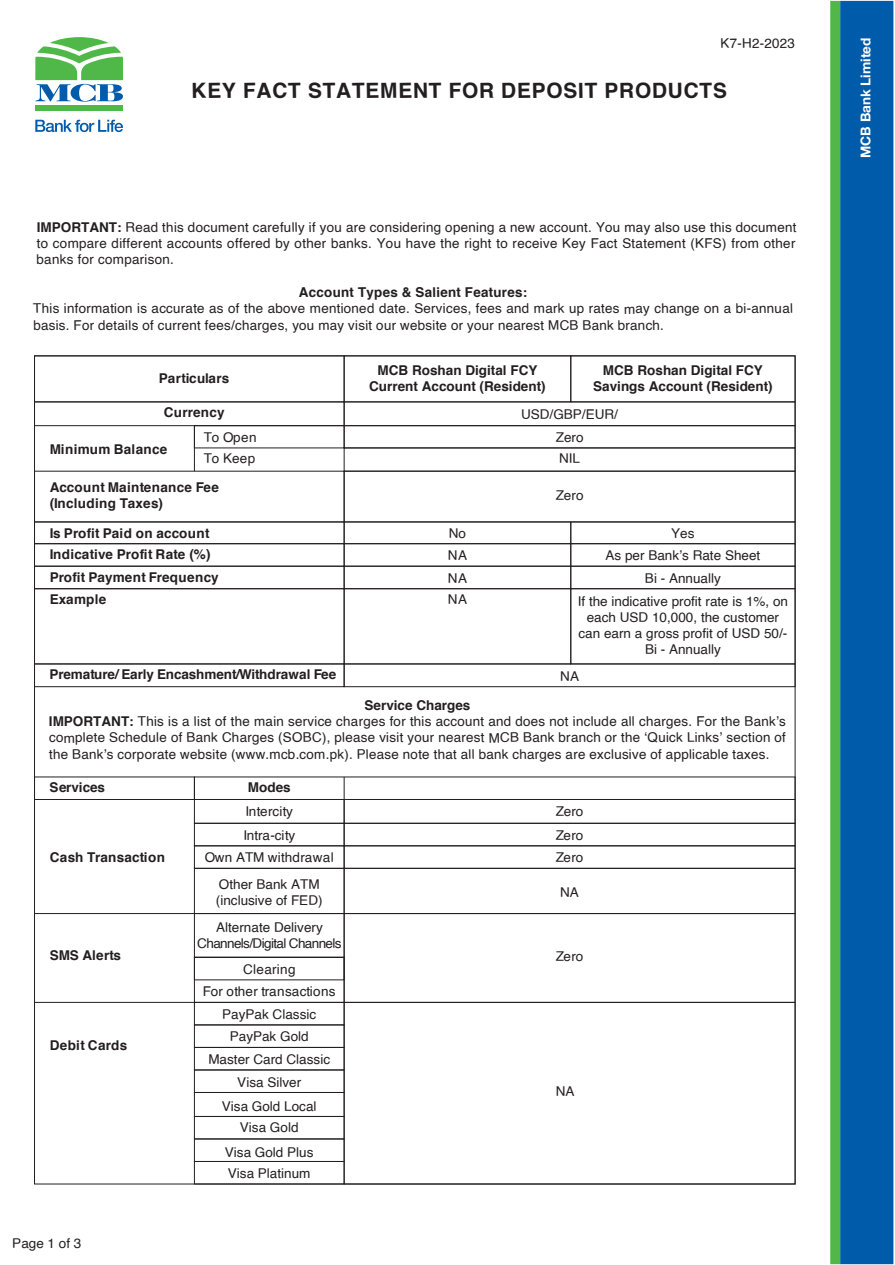
<style>
.page{position:relative;width:895px;height:1265px;background:#fff}
.page>*{position:absolute;margin:0;border:0;box-sizing:border-box;transform-origin:0 0}
.t1{font:700 21px "Helvetica";color:#231f20}
.t2{font:13.5px/22.6px "Helvetica";color:#231f20}
.t3{font:700 13.5px/16.2px "Helvetica";color:#231f20;text-align:center}
.t4{font:700 13.5px/22.2px "Helvetica";letter-spacing:.025em;color:#231f20}
.t5{font:13.5px/16.2px "Helvetica";letter-spacing:-.045em;color:#231f20;text-align:center}
.t6{font:13.5px "Helvetica";letter-spacing:.025em;color:#231f20}
.t7{font:700 13.5px "Helvetica Neue";color:#fff}
</style>
<div class="page">
<hr style="left:194px;top:426px;width:1px;height:45px;background:#231f20">
<div style="left:34px;top:355px;width:310px;height:47px;border:1px solid #231f20"></div>
<div style="left:344px;top:355px;width:227px;height:47px;border:1px solid #231f20"></div>
<div style="left:570px;top:355px;width:225px;height:47px;border:1px solid #231f20"></div>
<div style="left:34px;top:401px;width:310px;height:25px;border:1px solid #231f20"></div>
<div style="left:344px;top:401px;width:451px;height:25px;border:1px solid #231f20"></div>
<div style="left:194px;top:425px;width:150px;height:23px;border:1px solid #231f20"></div>
<div style="left:344px;top:425px;width:451px;height:23px;border:1px solid #231f20"></div>
<div style="left:344px;top:447px;width:451px;height:24px;border:1px solid #231f20"></div>
<div style="left:344px;top:471px;width:451px;height:51px;border:1px solid #231f20"></div>
<div style="left:34px;top:521px;width:310px;height:23px;border:1px solid #231f20"></div>
<div style="left:344px;top:521px;width:227px;height:23px;border:1px solid #231f20"></div>
<div style="left:34px;top:543px;width:310px;height:23px;border:1px solid #231f20"></div>
<div style="left:344px;top:543px;width:227px;height:23px;border:1px solid #231f20"></div>
<div style="left:34px;top:566px;width:310px;height:23px;border:1px solid #231f20"></div>
<div style="left:344px;top:566px;width:227px;height:23px;border:1px solid #231f20"></div>
<div style="left:34px;top:588px;width:310px;height:76px;border:1px solid #231f20"></div>
<div style="left:344px;top:588px;width:227px;height:76px;border:1px solid #231f20"></div>
<div style="left:570px;top:521px;width:225px;height:23px;border:1px solid #231f20"></div>
<div style="left:570px;top:543px;width:225px;height:23px;border:1px solid #231f20"></div>
<div style="left:570px;top:566px;width:225px;height:23px;border:1px solid #231f20"></div>
<div style="left:570px;top:588px;width:225px;height:76px;border:1px solid #231f20"></div>
<div style="left:34px;top:663px;width:310px;height:24px;border:1px solid #231f20"></div>
<div style="left:344px;top:663px;width:451px;height:24px;border:1px solid #231f20"></div>
<div style="left:34px;top:776px;width:161px;height:24px;border:1px solid #231f20"></div>
<svg style="left:344px;top:777px;width:1px;height:22px"></svg>
<div style="left:194px;top:799px;width:150px;height:24px;border:1px solid #231f20"></div>
<div style="left:344px;top:799px;width:451px;height:24px;border:1px solid #231f20"></div>
<div style="left:194px;top:823px;width:150px;height:23px;border:1px solid #231f20"></div>
<div style="left:344px;top:823px;width:451px;height:23px;border:1px solid #231f20"></div>
<div style="left:194px;top:845px;width:150px;height:23px;border:1px solid #231f20"></div>
<div style="left:194px;top:1002px;width:150px;height:23px;border:1px solid #231f20"></div>
<div style="left:194px;top:1024px;width:150px;height:23px;border:1px solid #231f20"></div>
<div style="left:194px;top:1047px;width:150px;height:23px;border:1px solid #231f20"></div>
<div style="left:194px;top:1116px;width:150px;height:23px;border:1px solid #231f20"></div>
<div style="left:194px;top:1138px;width:150px;height:23px;border:1px solid #231f20"></div>
<div style="left:194px;top:1161px;width:150px;height:23px;border:1px solid #231f20"></div>
<div style="left:344px;top:845px;width:451px;height:23px;border:1px solid #231f20"></div>
<hr style="left:35px;top:913px;width:159px;height:1px;background:#231f20">
<div style="left:194px;top:868px;width:150px;height:46px;border:1px solid #231f20"></div>
<div style="left:344px;top:868px;width:451px;height:46px;border:1px solid #231f20"></div>
<div style="left:194px;top:913px;width:150px;height:44px;border:1px solid #231f20"></div>
<div style="left:194px;top:957px;width:150px;height:45px;border:1px solid #231f20"></div>
<hr style="left:34px;top:1002px;width:160px;height:1px;background:#231f20">
<div style="left:344px;top:1002px;width:451px;height:182px;border:1px solid #231f20"></div>
<div style="left:194px;top:1069px;width:150px;height:23px;border:1px solid #231f20"></div>
<div style="left:194px;top:1092px;width:150px;height:24px;border:1px solid #231f20"></div>
<div style="left:35px;top:105px;width:88px;height:6px;background:#50b848"></div>
<svg style="left:35px;top:37px;width:88px;height:65px"></svg>
<svg style="left:35px;top:120px;width:88px;height:12px"></svg>
<div style="left:840px;top:1px;width:53px;height:1263px;background:#005baa"></div>
<svg style="left:830px;top:1px;width:10px;height:1263px;background:#54b84c"></svg>
<p class="t2" style="left:720px;top:33px;width:76px;rotate:-1deg">K7-H2-2023</p>
<h1 class="t1" style="left:191px;top:78px;width:537px;rotate:-1deg">KEY FACT STATEMENT FOR DEPOSIT PRODUCTS</h1>
<p class="t3" style="left:37px;top:219px;width:86px">IMPORTANT:</p>
<p class="t2" style="left:36px;top:227px;width:761px;line-height:15.8px;text-align:right;rotate:-1deg">Read this document carefully if you are considering opening a new account. You may also use this document<br>to compare different accounts offered by other banks. You have the right to receive Key Fact Statement (KFS) from other</p>
<p class="t2" style="left:36px;top:250px;width:139px;rotate:-1deg">banks for comparison.</p>
<p class="t3" style="left:299px;top:287px;width:230px;rotate:-1deg">Account Types &amp; Salient Features:</p>
<p class="t2" style="left:33px;top:308px;width:761px;line-height:15.1px;rotate:-1deg">This information is accurate as of the above mentioned date. Services, fees and mark up rates may change on a bi-annual basis. For details of current fees/charges, you may visit our website or your nearest MCB Bank branch.</p>
<p class="t3" style="left:159px;top:370px;width:72px">Particulars</p>
<p class="t3" style="left:369px;top:362px;width:178px">MCB Roshan Digital FCY<br>Current Account (Resident)</p>
<p class="t3" style="left:593px;top:362px;width:181px">MCB Roshan Digital FCY<br>Savings Account (Resident)</p>
<p class="t4" style="left:164px;top:401px;width:62px">Currency</p>
<p class="t4" style="left:50px;top:438px;width:119px">Minimum Balance</p>
<p class="t2" style="left:521px;top:403px;width:98px">USD/GBP/EUR/</p>
<p class="t2" style="left:204px;top:426px;width:54px">To Open</p>
<p class="t2" style="left:556px;top:426px;width:29px">Zero</p>
<p class="t2" style="left:204px;top:447px;width:53px">To Keep</p>
<p class="t2" style="left:555px;top:484px;width:29px">Zero</p>
<p class="t2" style="left:559px;top:447px;width:23px">NIL</p>
<p class="t4" style="left:50px;top:479px;width:171px;line-height:16.2px">Account Maintenance Fee (Including Taxes)</p>
<p class="t4" style="left:50px;top:522px;width:170px">Is Profit Paid on account<br>Indicative Profit Rate (%)<br>Profit Payment Frequency<br>Example</p>
<p class="t2" style="left:449px;top:522px;width:19px">No</p>
<p class="t2" style="left:671px;top:522px;width:25px">Yes</p>
<p class="t2" style="left:448px;top:544px;width:21px">NA</p>
<p class="t2" style="left:605px;top:544px;width:156px">As per Bank’s Rate Sheet</p>
<p class="t2" style="left:448px;top:567px;width:21px">NA</p>
<p class="t2" style="left:645px;top:567px;width:77px">Bi - Annually</p>
<p class="t2" style="left:448px;top:588px;width:21px">NA</p>
<p class="t2" style="left:577px;top:593px;width:212px;line-height:16.2px;text-align:center">If the indicative profit rate is 1%, on each USD 10,000, the customer can earn a gross profit of USD 50/-<br>Bi - Annually</p>
<p class="t3" style="left:50px;top:667px;width:288px">Premature/ Early Encashment/Withdrawal Fee</p>
<p class="t3" style="left:364px;top:697px;width:107px">Service Charges</p>
<p class="t2" style="left:560px;top:665px;width:21px">NA</p>
<p class="t3" style="left:49px;top:713px;width:86px">IMPORTANT:</p>
<p class="t2" style="left:48px;top:721px;width:739px;line-height:15.8px;text-align:justify;text-indent:89px;rotate:-1deg">This is a list of the main service charges for this account and does not include all charges. For the Bank’s complete Schedule of Bank Charges (SOBC), please visit your nearest MCB Bank branch or the ‘Quick Links’ section of the Bank’s corporate website (www.mcb.com.pk). Please note that all bank charges are exclusive of applicable taxes.</p>
<p class="t3" style="left:50px;top:779px;width:57px">Services</p>
<p class="t3" style="left:248px;top:779px;width:44px">Modes</p>
<p class="t2" style="left:243px;top:799px;width:53px;line-height:23.9px">Intercity<br>Intra-city</p>
<p class="t2" style="left:555px;top:800px;width:29px">Zero</p>
<p class="t2" style="left:555px;top:824px;width:29px">Zero</p>
<p class="t4" style="left:50px;top:846px;width:117px">Cash Transaction</p>
<p class="t3" style="left:50px;top:947px;width:73px">SMS Alerts</p>
<p class="t4" style="left:50px;top:1034px;width:79px">Debit Cards</p>
<p class="t2" style="left:12px;top:1232px;width:71px">Page 1 of 3</p>
<p class="t6" style="left:205px;top:847px;width:131px">Own ATM withdrawal</p>
<p class="t2" style="left:555px;top:846px;width:29px">Zero</p>
<p class="t2" style="left:216px;top:876px;width:108px;line-height:16.2px">Other Bank ATM (inclusive of FED)</p>
<p class="t2" style="left:560px;top:881px;width:20px">NA</p>
<p class="t5" style="left:197px;top:919px;width:146px">Alternate Delivery<br>Channels/Digital Channels</p>
<p class="t2" style="left:203px;top:958px;width:134px;text-align:center">Clearing<br>For other transactions<br>PayPak Classic<br>PayPak Gold<br>Master Card Classic<br>Visa Silver</p>
<p class="t2" style="left:222px;top:1096px;width:96px;line-height:20.9px;text-align:center">Visa Gold Local<br>Visa Gold</p>
<p class="t2" style="left:225px;top:1141px;width:90px;line-height:21.8px">Visa Gold Plus<br>Visa Platinum</p>
<p class="t2" style="left:555px;top:945px;width:29px">Zero</p>
<p class="t2" style="left:555px;top:1080px;width:20px">NA</p>
<p class="t7" style="left:857px;top:158px;width:122px;rotate:-90deg">MCB Bank Limited</p>
</div>
